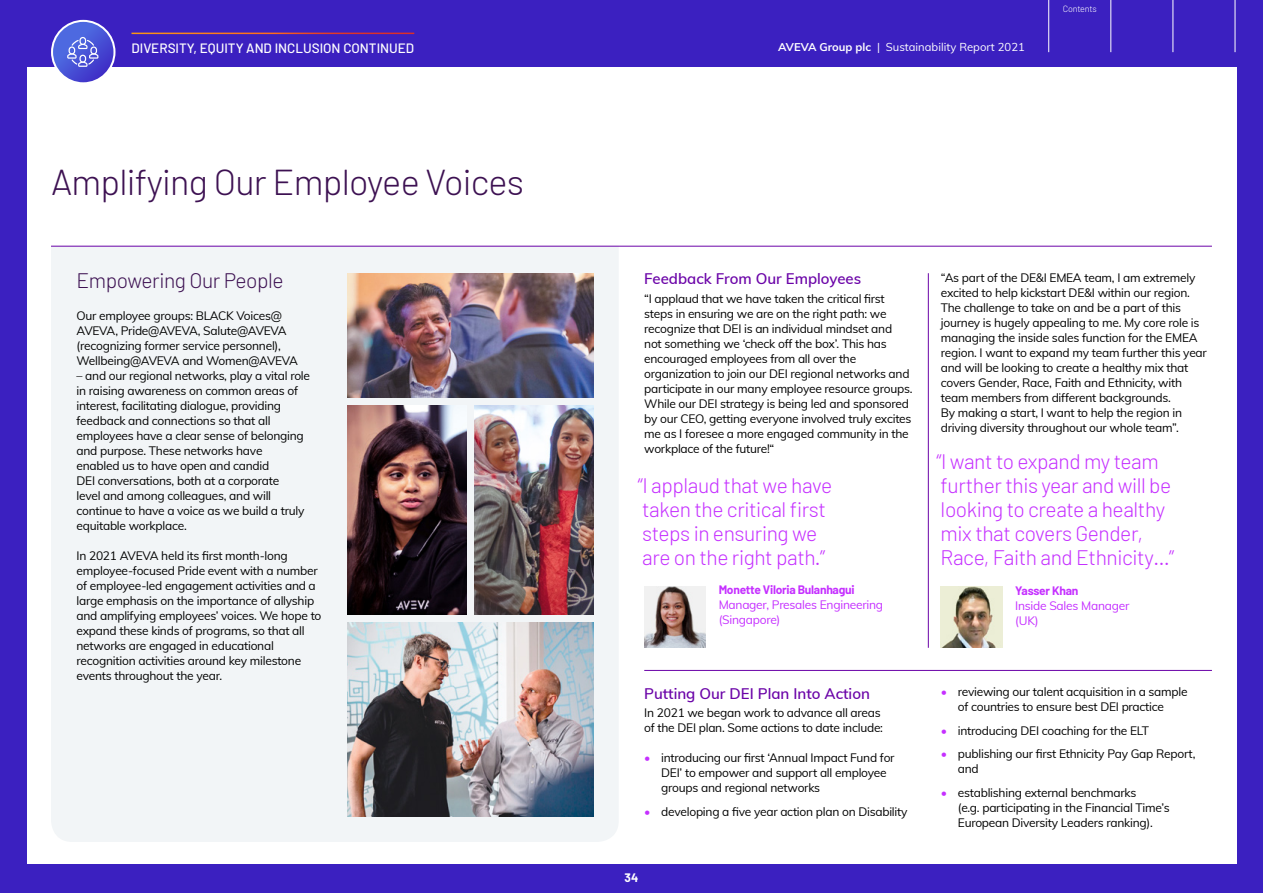
<style>
.page{position:relative;width:1263px;height:893px;background:#3b20c0}
.page>*{position:absolute;margin:0;border:0;box-sizing:border-box;transform-origin:0 0}
.Heading{font:300 36px "Barlow";letter-spacing:-.02em;color:#3d1152}
.Intro-Quote{font:300 21px/24px "Barlow";letter-spacing:-.02em;color:#c530ff}
.Introduction{font:300 21px "Barlow";letter-spacing:-.02em;color:#3d1152}
.Heading-1{font:600 15px "Muli";color:#6b04a8}
.Running-Header{font:500 13.5px "Barlow";color:#fff}
.Bodytext{font:12px/15px "Muli";letter-spacing:-.02em;color:#000}
.Signoff-Jobtitle{font:12px/15px "Muli";letter-spacing:-.02em;color:#c530ff}
.Signoff-Name{font:700 12px "Barlow";letter-spacing:-.02em;color:#c530ff}
.t1{font:700 12px "Barlow";color:#fff}
.t2{font:11.25px "Muli";color:#fff}
.t3{font:300 9px "Barlow";letter-spacing:-.02em;color:#fff}
.s1{font-weight:700}
.s2{color:#c530ff}
</style>
<div class="page">
<div style="left:27px;top:67px;width:1209px;height:796px;background:#fff"></div>
<hr style="left:1235px;top:0;width:1px;height:52px;background:#fff">
<hr style="left:1173px;top:0;width:1px;height:52px;background:#fff">
<hr style="left:1110px;top:0;width:1px;height:52px;background:#fff">
<hr style="left:1048px;top:0;width:1px;height:52px;background:#fff">
<div style="left:51px;top:247px;width:567px;height:595px;background:#f2f5f7"></div>
<hr style="left:131px;top:33px;width:283px;height:1px;background:#fff">
<hr style="left:51px;top:246px;width:1161px;height:1px;background:#6b04a8">
<img style="left:348px;top:273px;width:245px;height:124px">
<img style="left:348px;top:622px;width:245px;height:194px">
<img style="left:348px;top:406px;width:118px;height:208px">
<img style="left:475px;top:406px;width:118px;height:208px">
<img style="left:644px;top:586px;width:62px;height:62px">
<img style="left:941px;top:586px;width:61px;height:62px">
<hr style="left:928px;top:273px;width:1px;height:375px;background:#6b04a8">
<hr style="left:644px;top:670px;width:568px;height:1px;background:#6b04a8">
<svg style="left:52px;top:21px;width:62px;height:62px;background:#505bd8"></svg>
<div style="left:51px;top:20px;width:64px;height:64px;border:2px solid #fff;border-radius:50%"></div>
<svg style="left:67px;top:37px;width:31px;height:30px"></svg>
<p class="Running-Header" style="left:131px;top:40px;width:284px">DIVERSITY, EQUITY AND INCLUSION CONTINUED</p>
<p class="Heading" style="left:51px;top:160px;width:475px">Amplifying Our Employee Voices</p>
<p class="Introduction" style="left:77px;top:267px;width:209px">Empowering Our People</p>
<p class="Bodytext" style="left:77px;top:308px;width:223px">Our employee groups: BLACK Voices@ AVEVA, Pride@AVEVA, Salute@AVEVA (recognizing former service personnel), Wellbeing@AVEVA and Women@AVEVA</p>
<p class="Bodytext" style="left:77px;top:368px;width:235px">– and our regional networks, play a vital role in raising awareness on common areas of interest, facilitating dialogue, providing feedback and connections so that all employees have a clear sense of belonging and purpose. These networks have<br>enabled us to have open and candid<br>DEI conversations, both at a corporate<br>level and among colleagues, and will continue to have a voice as we build a truly equitable workplace.</p>
<p class="Bodytext" style="left:77px;top:548px;width:246px">In 2021 AVEVA held its first month-long employee-focused Pride event with a number of employee-led engagement activities and a large emphasis on the importance of allyship and amplifying employees’ voices. We hope to expand these kinds of programs, so that all networks are engaged in educational recognition activities around key milestone events throughout the year.</p>
<p class="t2" style="left:778px;top:38px;width:248px"><span class="s1">AVEVA Group plc</span> | Sustainability Report 2021</p>
<p class="t3" style="left:1063px;top:3px;width:36px">Contents</p>
<p class="Heading-1" style="left:644px;top:268px;width:219px">Feedback From Our Employees</p>
<p class="Bodytext" style="left:644px;top:290px;width:270px">“I applaud that we have taken the critical first steps in ensuring we are on the right path: we recognize that DEI is an individual mindset and not something we ‘check off the box’. This has encouraged employees from all over the organization to join our DEI regional networks and participate in our many employee resource groups.<br>While our DEI strategy is being led and sponsored by our CEO, getting everyone involved truly excites me as I foresee a more engaged community in the workplace of the future!“</p>
<p class="Intro-Quote" style="left:638px;top:473px;width:196px">“I applaud that we have taken the critical first steps in ensuring we are on the right path.”</p>
<p class="Signoff-Name" style="left:719px;top:583px;width:137px">Monette Viloria Bulanhagui</p>
<p class="Signoff-Jobtitle" style="left:719px;top:597px;width:166px">Manager, Presales Engineering (Singapore)</p>
<p class="Heading-1" style="left:644px;top:682px;width:227px">Putting Our DEI Plan Into Action</p>
<p class="Bodytext" style="left:644px;top:705px;width:240px">In 2021 we began work to advance all areas of the DEI plan. Some actions to date include:</p>
<p class="Bodytext" style="left:661px;top:750px;width:235px;text-indent:-17px"><span class="s2">•</span> introducing our first ‘Annual Impact Fund for<br>DEI’ to empower and support all employee groups and regional networks</p>
<p class="Bodytext" style="left:644px;top:803px;width:265px"><span class="s2">•</span> developing a five year action plan on Disability</p>
<p class="t1" style="left:625px;top:870px;width:15px">34</p>
<p class="Bodytext" style="left:941px;top:269px;width:268px">“As part of the DE&amp;I EMEA team, I am extremely excited to help kickstart DE&amp;I within our region.<br>The challenge to take on and be a part of this journey is hugely appealing to me. My core role is managing the inside sales function for the EMEA region. I want to expand my team further this year and will be looking to create a healthy mix that covers Gender, Race, Faith and Ethnicity, with team members from different backgrounds.<br>By making a start, I want to help the region in driving diversity throughout our whole team”.</p>
<p class="Intro-Quote" style="left:936px;top:449px;width:239px">“I want to expand my team further this year and will be looking to create a healthy mix that covers Gender,<br>Race, Faith and Ethnicity…”</p>
<p class="Signoff-Name" style="left:1015px;top:583px;width:65px">Yasser Khan</p>
<p class="Signoff-Jobtitle" style="left:1015px;top:597px;width:116px">Inside Sales Manager (UK)</p>
<p class="Bodytext" style="left:941px;top:684px;width:248px;text-align:center"><span class="s2">•</span> reviewing our talent acquisition in a sample of countries to ensure best DEI practice</p>
<p class="Bodytext" style="left:941px;top:722px;width:210px"><span class="s2">•</span> introducing DEI coaching for the ELT</p>
<p class="Bodytext" style="left:958px;top:746px;width:239px;text-indent:-17px"><span class="s2">•</span> publishing our first Ethnicity Pay Gap Report, and</p>
<p class="Bodytext" style="left:958px;top:785px;width:213px;text-indent:-17px"><span class="s2">•</span> establishing external benchmarks<br>(e.g. participating in the Financial Time’s<br>European Diversity Leaders ranking).</p>
</div>
